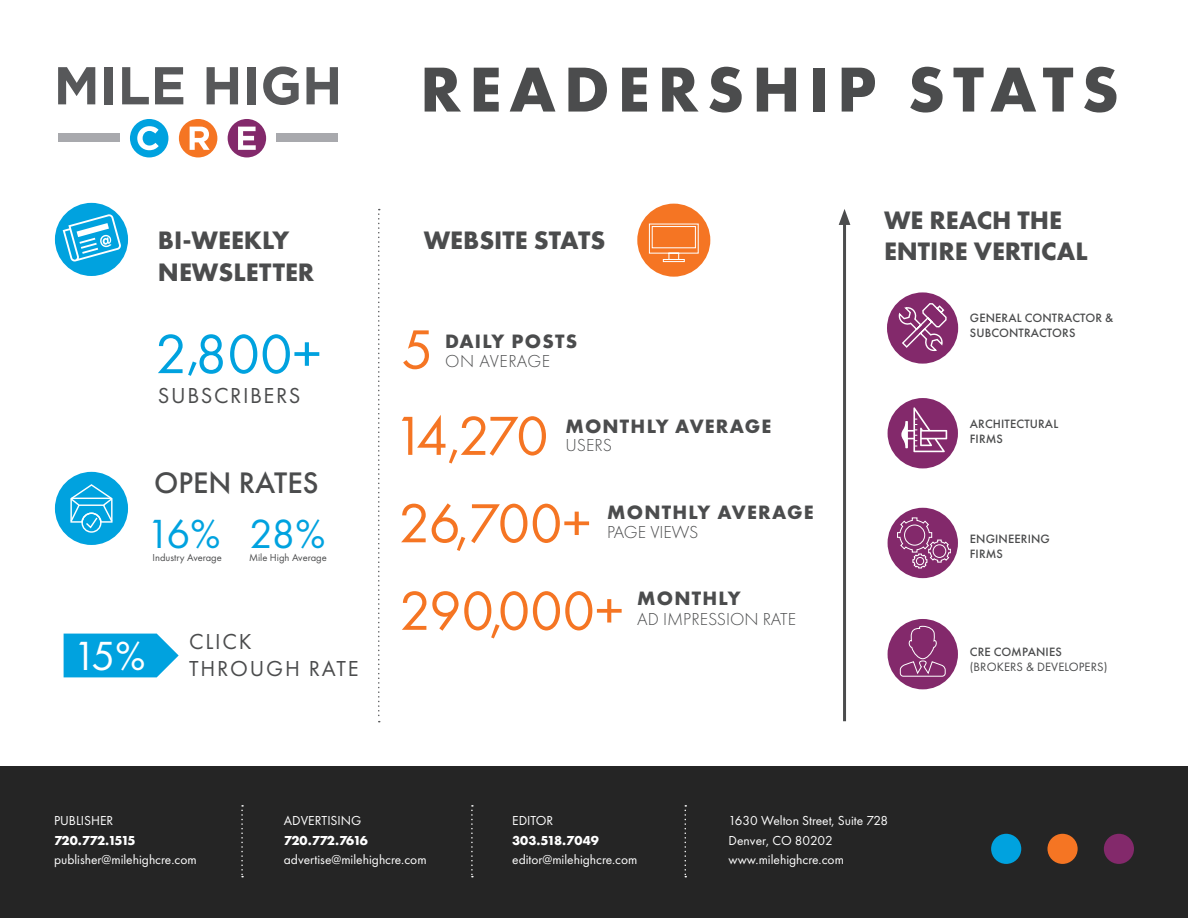
<style>
.page{position:relative;width:1188px;height:918px;background:#fff}
.page>*{position:absolute;margin:0;border:0;box-sizing:border-box;transform-origin:0 0}
.t1{font:700 65.85px "Futura PT";letter-spacing:.12em;color:#4b4c4d}
.t2{font:57.3px "Futura PT";color:#00a2df}
.t3{font:57.3px "Futura PT";color:#f57523}
.t4{font:57px "Futura PT";letter-spacing:-.035em;color:#f57523}
.t5{font:42.3px "Futura PT";color:#00a2df}
.t6{font:42.3px "Futura PT";color:#fff}
.t7{font:500 30.9px "Futura PT";color:#4b4c4d}
.t8{font:700 26.25px/31.5px "Futura PT";color:#4b4c4d}
.t9{font:22.5px/27px "Futura PT";letter-spacing:.08em;color:#4b4c4d}
.t10{font:700 20.1px "Futura PT";letter-spacing:.06em;color:#4b4c4d}
.t11{font:300 18px "Futura PT";color:#4b4c4d}
.t12{font:300 18px "Futura PT";letter-spacing:.03em;color:#4b4c4d}
.t13{font:13.5px/19.5px "Futura PT";color:#fff}
.t14{font:700 13.5px "Futura PT";letter-spacing:-.035em;color:#fff}
.t15{font:700 13.5px "Futura PT";color:#fff}
.t16{font:500 12.6px/15px "Futura PT";letter-spacing:.01em;color:#4b4c4d}
.t17{font:12.6px/15px "Futura PT";letter-spacing:.01em;color:#4b4c4d}
.t18{font:10.5px "Futura PT";color:#4b4c4d}
.s1{font-weight:500}
</style>
<div class="page">
<div style="left:0;top:766px;width:1188px;height:152px;background:#252525"></div>
<svg style="left:685px;top:805px;width:1px;height:72px"></svg>
<svg style="left:471px;top:805px;width:2px;height:72px"></svg>
<svg style="left:241px;top:805px;width:2px;height:72px"></svg>
<div style="left:1104px;top:834px;width:30px;height:30px;background:#83296b;border-radius:50%"></div>
<div style="left:991px;top:834px;width:30px;height:30px;background:#00a2df;border-radius:50%"></div>
<div style="left:1047px;top:834px;width:31px;height:30px;background:#f57523;border-radius:50%"></div>
<div style="left:55px;top:203px;width:73px;height:73px;background:#00a2df;border-radius:50%"></div>
<svg style="left:63px;top:214px;width:58px;height:48px"></svg>
<svg style="left:64px;top:634px;width:115px;height:43px;background:#18aae2"></svg>
<div style="left:55px;top:472px;width:73px;height:73px;background:#00a2df;border-radius:50%"></div>
<svg style="left:70px;top:484px;width:43px;height:49px"></svg>
<svg style="left:378px;top:209px;width:2px;height:513px"></svg>
<div style="left:637px;top:204px;width:73px;height:73px;background:#f57523;border-radius:50%"></div>
<svg style="left:648px;top:223px;width:51px;height:40px"></svg>
<div style="left:887px;top:292px;width:71px;height:72px;background:#83296b;border-radius:50%"></div>
<svg style="left:899px;top:303px;width:48px;height:48px"></svg>
<div style="left:888px;top:398px;width:70px;height:70px;background:#83296b;border-radius:50%"></div>
<svg style="left:901px;top:407px;width:46px;height:45px"></svg>
<div style="left:888px;top:508px;width:70px;height:70px;background:#83296b;border-radius:50%"></div>
<svg style="left:897px;top:517px;width:54px;height:52px"></svg>
<div style="left:888px;top:619px;width:70px;height:70px;background:#83296b;border-radius:50%"></div>
<svg style="left:899px;top:625px;width:47px;height:52px"></svg>
<svg style="left:58px;top:67px;width:37px;height:37px"></svg>
<div style="left:105px;top:67px;width:8px;height:37px;background:#57585a"></div>
<svg style="left:122px;top:67px;width:27px;height:37px"></svg>
<svg style="left:155px;top:67px;width:28px;height:37px"></svg>
<svg style="left:207px;top:67px;width:31px;height:37px"></svg>
<div style="left:247px;top:67px;width:9px;height:37px;background:#57585a"></div>
<svg style="left:263px;top:67px;width:36px;height:38px"></svg>
<svg style="left:307px;top:67px;width:31px;height:37px"></svg>
<svg style="left:130px;top:119px;width:38px;height:38px"></svg>
<svg style="left:179px;top:119px;width:38px;height:38px"></svg>
<svg style="left:228px;top:119px;width:38px;height:38px"></svg>
<div style="left:276px;top:133px;width:62px;height:9px;background:#a8a9ad"></div>
<div style="left:58px;top:133px;width:62px;height:9px;background:#a8a9ad"></div>
<hr style="left:843px;top:219px;width:3px;height:502px;background:#4b4c4d">
<svg style="left:839px;top:209px;width:11px;height:16px"></svg>
<p class="t1" style="left:420px;top:47px;width:701px">READERSHIP STATS</p>
<p class="t8" style="left:158px;top:224px;width:158px">BI-WEEKLY<br>NEWSLETTER</p>
<p class="t8" style="left:424px;top:224px;width:183px">WEBSITE STATS</p>
<p class="t2" style="left:155px;top:320px;width:168px">2,800+</p>
<p class="t9" style="left:158px;top:382px;width:144px">SUBSCRIBERS</p>
<p class="t7" style="left:154px;top:464px;width:166px">OPEN RATES</p>
<p class="t5" style="left:147px;top:509px;width:75px">16%</p>
<p class="t5" style="left:249px;top:509px;width:78px">28%</p>
<p class="t18" style="left:153px;top:551px;width:71px">Industry Average</p>
<p class="t18" style="left:249px;top:551px;width:79px">Mile High Average</p>
<p class="t6" style="left:73px;top:631px;width:74px">15%</p>
<p class="t9" style="left:189px;top:628px;width:171px">CLICK<br>THROUGH RATE</p>
<p class="t3" style="left:401px;top:316px;width:34px">5</p>
<p class="t10" style="left:445px;top:328px;width:134px">DAILY POSTS</p>
<p class="t12" style="left:445px;top:351px;width:107px">ON AVERAGE</p>
<p class="t4" style="left:393px;top:402px;width:157px">14,270</p>
<p class="t4" style="left:398px;top:490px;width:194px">26,700+</p>
<p class="t10" style="left:565px;top:413px;width:207px">MONTHLY AVERAGE</p>
<p class="t11" style="left:565px;top:435px;width:48px">USERS</p>
<p class="t10" style="left:607px;top:499px;width:208px">MONTHLY AVERAGE</p>
<p class="t11" style="left:607px;top:521px;width:93px">PAGE VIEWS</p>
<p class="t4" style="left:399px;top:577px;width:226px">290,000+</p>
<p class="t10" style="left:637px;top:586px;width:105px">MONTHLY</p>
<p class="t11" style="left:637px;top:609px;width:160px">AD IMPRESSION RATE</p>
<p class="t8" style="left:884px;top:204px;width:205px">WE REACH THE<br>ENTIRE VERTICAL</p>
<p class="t16" style="left:970px;top:310px;width:145px">GENERAL CONTRACTOR &amp;<br>SUBCONTRACTORS</p>
<p class="t16" style="left:970px;top:416px;width:90px">ARCHITECTURAL<br>FIRMS</p>
<p class="t16" style="left:970px;top:531px;width:82px">ENGINEERING<br>FIRMS</p>
<p class="t17" style="left:970px;top:644px;width:139px"><span class="s1">CRE COMPANIES </span>(BROKERS &amp; DEVELOPERS)</p>
<p class="t13" style="left:54px;top:811px;width:61px">PUBLISHER</p>
<p class="t14" style="left:54px;top:832px;width:83px">720.772.1515</p>
<p class="t13" style="left:54px;top:850px;width:144px">publisher@milehighcre.com</p>
<p class="t13" style="left:284px;top:811px;width:79px">ADVERTISING</p>
<p class="t14" style="left:284px;top:832px;width:86px">720.772.7616</p>
<p class="t13" style="left:284px;top:850px;width:144px">advertise@milehighcre.com</p>
<p class="t13" style="left:512px;top:811px;width:43px">EDITOR</p>
<p class="t15" style="left:512px;top:832px;width:88px">303.518.7049</p>
<p class="t13" style="left:512px;top:850px;width:127px">editor@milehighcre.com</p>
<p class="t13" style="left:729px;top:811px;width:161px">1630 Welton Street, Suite 728<br>Denver, CO 80202 www.milehighcre.com</p>
</div>
